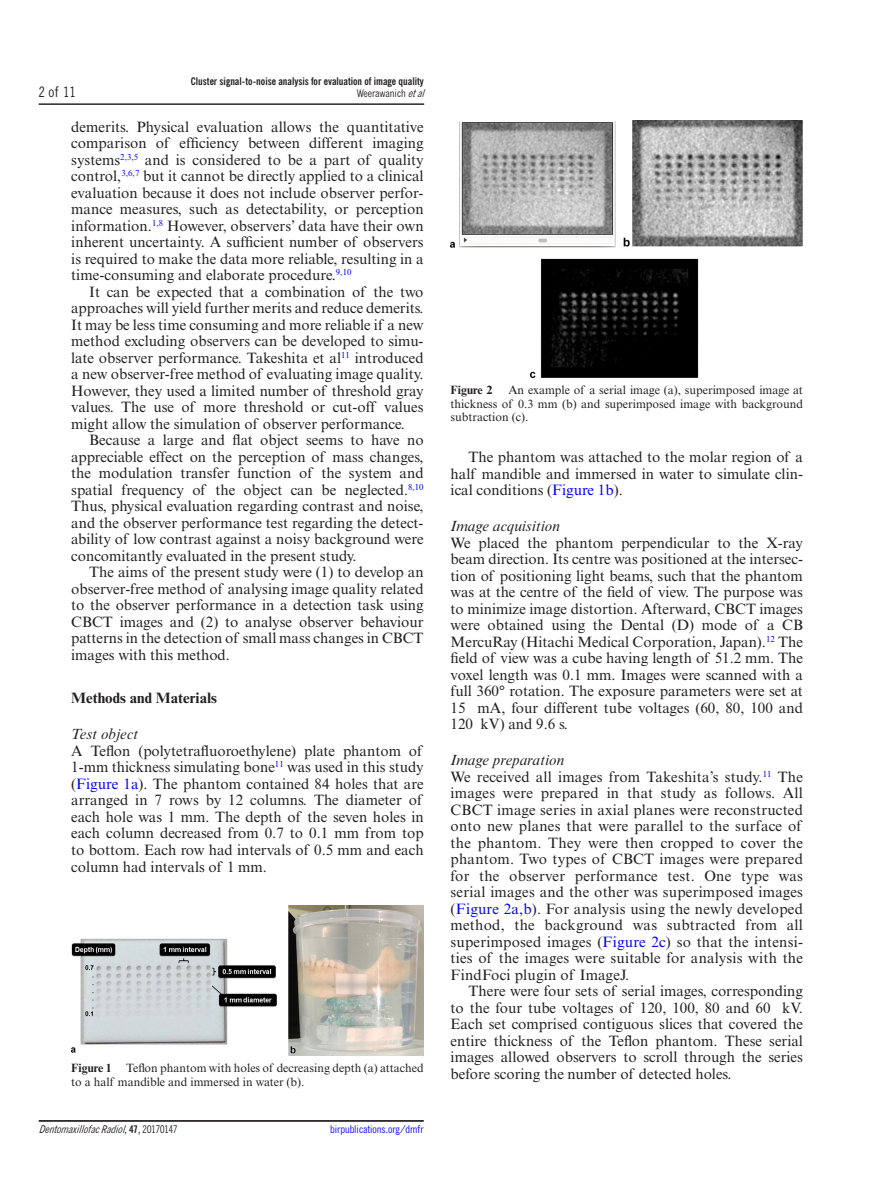
<style>
.page{position:relative;width:893px;height:1187px;background:#fff}
.page>*{position:absolute;margin:0;border:0;box-sizing:border-box;transform-origin:0 0}
.t1{font:15px/16.5px "Times New Roman MT Std";letter-spacing:.005em;color:#231f20;text-align:justify}
.t2{font:italic 15px "Times New Roman MT Std";color:#231f20}
.t3{font:700 15px "Times New Roman MT Std";color:#231f20}
.t4{font:condensed 14.25px "News Gothic MT Std";color:#231f20}
.t5{font:12px/13.5px "Times New Roman MT Std";color:#231f20}
.t6{font:700 12px "Times New Roman MT Std";color:#231f20}
.t7{font:700 condensed 10.5px "News Gothic BT";color:#231f20}
.t8{font:italic condensed 10.5px "News Gothic MT Std";color:#231f20}
.t9{font:condensed 10.5px "News Gothic MT Std";color:#00f}
.t10{font:condensed 10.5px "News Gothic MT Std";color:#231f20}
.s1{font-style:italic}
.s2{color:#00f}
.s3{font-weight:700}
.s4{font-style:normal}
.s5{font-family:"News Gothic BT";font-weight:700;font-style:normal}
</style>
<div class="page">
<img style="left:71px;top:905px;width:353px;height:150px">
<img style="left:451px;top:121px;width:352px;height:257px">
<hr style="left:39px;top:104px;width:385px;height:1px;background:#231f20">
<hr style="left:39px;top:1120px;width:385px;height:1px;background:#231f20">
<p class="t7" style="left:191px;top:75px;width:234px">Cluster signal-to-noise analysis for evaluation of image quality</p>
<p class="t4" style="left:39px;top:84px;width:38px">2 of 11</p>
<p class="t10" style="left:357px;top:87px;width:72px">Weerawanich <span class="s1">etal</span></p>
<p class="t1" style="left:71px;top:118px;width:354px">demerits. Physical evaluation allows the quantitative comparison of efficiency between different imaging systems<sup>2,3,5</sup> and is considered to be a part of quality control,<sup>3,6,7</sup> but it cannot be directly applied to a clinical evaluation because it does not include observer perfor&shy;mance measures, such as detectability, or perception information.<sup>1,8</sup> However, observers’ data have their own inherent uncertainty. A sufficient number of observers is required to make the data more reliable, resulting in a time-consuming and elaborate procedure.<sup>9,10</sup></p>
<p class="t1" style="left:71px;top:283px;width:354px;text-indent:18px">It can be expected that a combination of the two approaches will yield further merits and reduce demerits.<br>It may be less time consuming and more reliable if a new method excluding observers can be developed to simu&shy;late observer performance. Takeshita et al<sup>11</sup> introduced a new observer-free method of evaluating image quality.<br>However, they used a limited number of threshold gray values. The use of more threshold or cut-off values might allow the simulation of observer performance.</p>
<p class="t1" style="left:71px;top:432px;width:354px;text-indent:18px">Because a large and flat object seems to have no appreciable effect on the perception of mass changes, the modulation transfer function of the system and spatial frequency of the object can be neglected.<sup>8,10<br></sup>Thus, physical evaluation regarding contrast and noise, and the observer performance test regarding the detect&shy;ability of low contrast against a noisy background were concomitantly evaluated in the present study.</p>
<p class="t1" style="left:71px;top:564px;width:354px;text-indent:18px">The aims of the present study were (1) to develop an observer-free method of analysing image quality related to the observer performance in a detection task using CBCT images and (2) to analyse observer behaviour patterns in the detection of small mass changes in CBCT images with this method.</p>
<p class="t3" style="left:71px;top:689px;width:147px">Methods and Materials</p>
<p class="t2" style="left:71px;top:725px;width:69px">Test object</p>
<p class="t1" style="left:71px;top:742px;width:354px">A Teflon (polytetrafluoroethylene) plate phantom of 1-mm thickness simulating bone<sup>11</sup> was used in this study (<span class="s2">Figure 1a</span>). The phantom contained 84 holes that are arranged in 7 rows by 12 columns. The diameter of each hole was 1 mm. The depth of the seven holes in each column decreased from 0.7 to 0.1 mm from top to bottom. Each row had intervals of 0.5 mm and each column had intervals of 1 mm.</p>
<p class="t5" style="left:71px;top:1061px;width:354px"><span class="s3">Figure 1</span> Teflon phantom with holes of decreasing depth (a) attached to a half mandible and immersed in water (b).</p>
<p class="t8" style="left:39px;top:1123px;width:140px">DentomaxillofacRadiol<span class="s4">,</span> <span class="s5">4 7</span> <span class="s4">, 2 0 1 7 0 1 4 7</span></p>
<p class="t9" style="left:330px;top:1123px;width:95px">birpublications.org/dmfr</p>
<p class="t5" style="left:451px;top:383px;width:354px;text-align:justify;text-indent:58px">An example of a serial image (a), superimposed image at thickness of 0.3 mm (b) and superimposed image with background subtraction (c).</p>
<p class="t6" style="left:451px;top:383px;width:43px">Figure 2</p>
<p class="t1" style="left:451px;top:448px;width:354px;text-indent:18px">The phantom was attached to the molar region of a half mandible and immersed in water to simulate clin&shy;ical conditions (<span class="s2">Figure 1b</span>).</p>
<p class="t2" style="left:451px;top:517px;width:111px">Image acquisition</p>
<p class="t1" style="left:451px;top:534px;width:354px">We placed the phantom perpendicular to the X-ray beam direction. Its centre was positioned at the intersec&shy;tion of positioning light beams, such that the phantom was at the centre of the field of view. The purpose was to minimize image distortion. Afterward, CBCT images were obtained using the Dental (D) mode of a CB MercuRay (Hitachi Medical Corporation, Japan).<sup>12</sup> The field of view was a cube having length of 51.2 mm. The voxel length was 0.1 mm. Images were scanned with a full 360° rotation. The exposure parameters were set at 15 mA, four different tube voltages (60, 80, 100 and 120 kV) and 9.6 s.</p>
<p class="t1" style="left:451px;top:751px;width:354px;text-align:left"><span class="s1">Image preparation<br></span>We received all images from Takeshita’s study.<sup>11</sup> The images were prepared in that study as follows. All CBCT image series in axial planes were reconstructed onto new planes that were parallel to the surface of the phantom. They were then cropped to cover the phantom. Two types of CBCT images were prepared for the observer performance test. One type was serial images and the other was superimposed images (<span class="s2">Figure 2a,b</span>). For analysis using the newly developed method, the background was subtracted from all superimposed images (<span class="s2">Figure 2c</span>) so that the intensi&shy;ties of the images were suitable for analysis with the FindFoci plugin of ImageJ.</p>
<p class="t1" style="left:451px;top:982px;width:354px;text-indent:18px">There were four sets of serial images, corresponding to the four tube voltages of 120, 100, 80 and 60 kV.<br>Each set comprised contiguous slices that covered the entire thickness of the Teflon phantom. These serial images allowed observers to scroll through the series before scoring the number of detected holes.</p>
</div>
